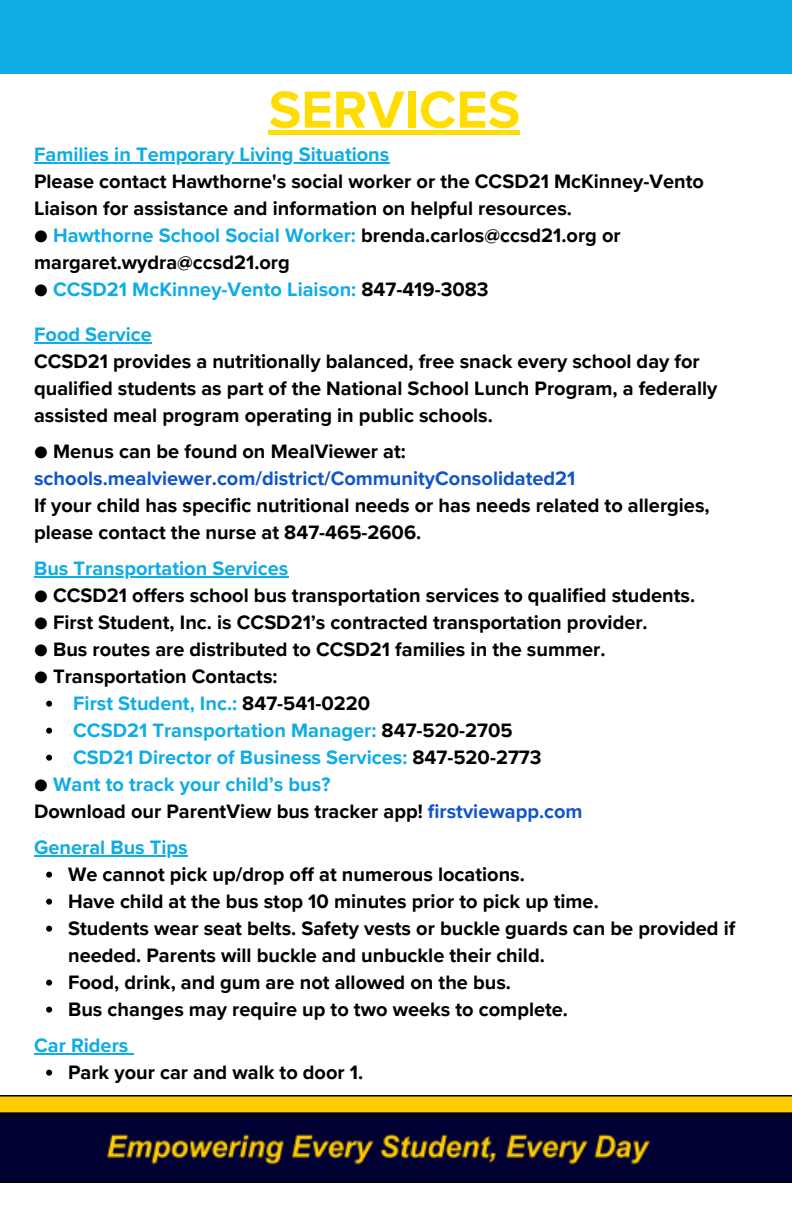
<style>
.page{position:relative;width:792px;height:1224px;background:#fff}
.page>*{position:absolute;margin:0;border:0;box-sizing:border-box;transform-origin:0 0}
.t1{font:700 54px "Proxima Nova";color:#fd0}
.t2{font:700 20px/27px "Proxima Nova";color:#000}
.t3{font:700 20px "Proxima Nova";color:#10ace6}
.s1{font-weight:400}
.s2{color:#10ace6}
.s3{font-weight:400;color:#000}
.s4{color:#000}
.s5{color:#15c}
</style>
<div class="page">
<hr style="left:34px;top:162px;width:355px;height:2px;background:#10ace6">
<hr style="left:34px;top:342px;width:118px;height:2px;background:#10ace6">
<hr style="left:34px;top:576px;width:255px;height:2px;background:#10ace6">
<svg style="left:46px;top:701px;width:6px;height:6px"></svg>
<svg style="left:46px;top:728px;width:6px;height:6px"></svg>
<svg style="left:46px;top:755px;width:6px;height:6px"></svg>
<hr style="left:34px;top:855px;width:154px;height:2px;background:#10ace6">
<svg style="left:46px;top:872px;width:6px;height:6px"></svg>
<svg style="left:46px;top:899px;width:6px;height:6px"></svg>
<svg style="left:46px;top:926px;width:6px;height:6px"></svg>
<svg style="left:46px;top:980px;width:6px;height:6px"></svg>
<svg style="left:46px;top:1007px;width:6px;height:6px"></svg>
<hr style="left:34px;top:1053px;width:94px;height:2px;background:#10ace6">
<svg style="left:128px;top:1053px;width:6px;height:2px"></svg>
<svg style="left:46px;top:1070px;width:6px;height:6px"></svg>
<img style="left:34px;top:1096px;width:706px;height:87px">
<img style="left:0;top:1096px;width:34px;height:87px">
<div style="left:0;top:0;width:792px;height:73px;background:#10ace6"></div>
<img style="left:740px;top:1096px;width:52px;height:87px">
<hr style="left:269px;top:131px;width:251px;height:4px;background:#fd0">
<p class="t1" style="left:269px;top:78px;width:253px">SERVICES</p>
<h1 class="t3" style="left:34px;top:142px;width:357px">Families in Temporary Living Situations</h1>
<p class="t2" style="left:34px;top:168px;width:671px">Please contact Hawthorne's social worker or the CCSD21 McKinney-Vento<br>Liaison for assistance and information on helpful resources.</p>
<p class="t2" style="left:34px;top:222px;width:588px"><span class="s1">●</span> <span class="s2">Hawthorne School Social Worker:</span> brenda.carlos@ccsd21.org or margaret.wydra@ccsd21.org</p>
<p class="t3" style="left:34px;top:277px;width:456px"><span class="s3">●</span> CCSD21 McKinney-Vento Liaison: <span class="s4">847-419-3083</span></p>
<p class="t2" style="left:34px;top:321px;width:685px"><span class="s2">Food Service<br></span>CCSD21 provides a nutritionally balanced, free snack every school day for qualified students as part of the National School Lunch Program, a federally assisted meal program operating in public schools.</p>
<h2 class="t2" style="left:34px;top:438px;width:677px">● Menus can be found on MealViewer at: <span class="s5">schools.mealviewer.com/district/CommunityConsolidated21<br></span>If your child has specific nutritional needs or has needs related to allergies,</h2>
<h2 class="t2" style="left:34px;top:519px;width:389px">please contact the nurse at 847-465-2606.</h2>
<p class="t3" style="left:34px;top:556px;width:256px">Bus Transportation Services</p>
<p class="t2" style="left:34px;top:582px;width:663px"><span class="s1">●</span> CCSD21 offers school bus transportation services to qualified students.</p>
<p class="t2" style="left:34px;top:609px;width:615px"><span class="s1">●</span> First Student, Inc. is CCSD21’s contracted transportation provider.</p>
<p class="t2" style="left:34px;top:636px;width:573px"><span class="s1">●</span> Bus routes are distributed to CCSD21 families in the summer.</p>
<p class="t2" style="left:34px;top:663px;width:245px"><span class="s1">●</span> Transportation Contacts:</p>
<p class="t3" style="left:73px;top:691px;width:299px">First Student, Inc.: <span class="s4">847-541-0220</span></p>
<p class="t3" style="left:73px;top:718px;width:441px">CCSD21 Transportation Manager: <span class="s4">847-520-2705</span></p>
<p class="t3" style="left:73px;top:745px;width:470px">CSD21 Director of Business Services: <span class="s4">847-520-2773</span></p>
<h2 class="t2" style="left:34px;top:771px;width:550px">● <span class="s2">Want to track your child’s bus?<br></span>Download our ParentView bus tracker app! <span class="s5">firstviewapp.com</span></h2>
<h2 class="t3" style="left:34px;top:835px;width:155px">General Bus Tips</h2>
<p class="t2" style="left:68px;top:861px;width:458px">We cannot pick up/drop off at numerous locations.</p>
<p class="t2" style="left:68px;top:888px;width:532px">Have child at the bus stop 10 minutes prior to pick up time.</p>
<p class="t2" style="left:68px;top:915px;width:669px">Students wear seat belts. Safety vests or buckle guards can be provided if needed. Parents will buckle and unbuckle their child.</p>
<p class="t2" style="left:68px;top:969px;width:444px">Food, drink, and gum are not allowed on the bus.</p>
<p class="t2" style="left:68px;top:996px;width:501px">Bus changes may require up to two weeks to complete.</p>
<h2 class="t3" style="left:34px;top:1033px;width:96px">Car Riders</h2>
<p class="t2" style="left:68px;top:1059px;width:297px">Park your car and walk to door 1.</p>
</div>
